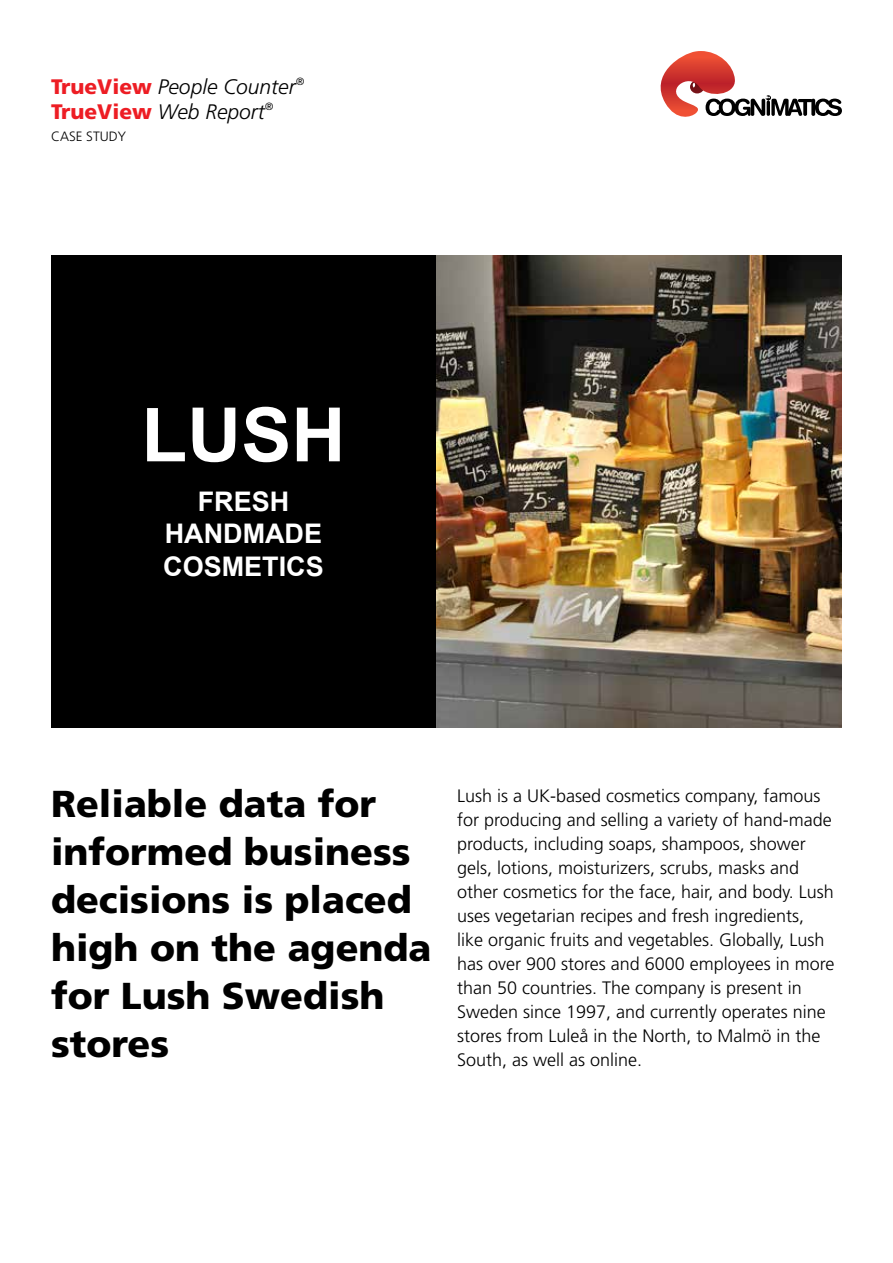
<style>
.page{position:relative;width:893px;height:1263px;background:#fff}
.page>*{position:absolute;margin:0;border:0;box-sizing:border-box;transform-origin:0 0}
.t1{font:700 75px "Arial";color:#fff}
.t2{font:900 37.5px/48px "Frutiger LT Std";color:#000}
.t3{font:700 27px/32.4px "Arial";color:#fff;text-align:center}
.t4{font:italic 300 21px/25px "Frutiger LT Std";color:#000}
.t5{font:300 18px/24px "Frutiger LT Std";color:#000}
.t6{font:300 13.5px "Frutiger LT Std";color:#000}
.s1{font-weight:900;font-style:normal;color:#ed1d24}
</style>
<div class="page">
<svg style="left:660px;top:51px;width:182px;height:66px"></svg>
<img style="left:436px;top:255px;width:406px;height:472px">
<div style="left:51px;top:255px;width:385px;height:472px;background:#000"></div>
<p class="t4" style="left:51px;top:75px;width:255px"><span class="s1">TrueView</span> People Counter<sup>®<br></sup><span class="s1">TrueView</span> Web Report<sup>®</sup></p>
<p class="t6" style="left:51px;top:129px;width:77px">CASE STUDY</p>
<h1 class="t1" style="left:141px;top:385px;width:206px">LUSH</h1>
<h3 class="t3" style="left:163px;top:486px;width:162px">FRESH<br>HANDMADE<br>COSMETICS</h3>
<h2 class="t2" style="left:51px;top:780px;width:382px">Reliable data for informed business decisions is placed high on the agenda for Lush Swedish stores</h2>
<p class="t5" style="left:457px;top:784px;width:379px">Lush is a UK-based cosmetics company, famous for producing and selling a variety of hand-made products, including soaps, shampoos, shower gels, lotions, moisturizers, scrubs, masks and other cosmetics for the face, hair, and body. Lush uses vegetarian recipes and fresh ingredients, like organic fruits and vegetables. Globally, Lush has over 900 stores and 6000 employees in more than 50 countries. The company is present in Sweden since 1997, and currently operates nine stores from Luleå in the North, to Malmö in the South, as well as online.</p>
</div>
